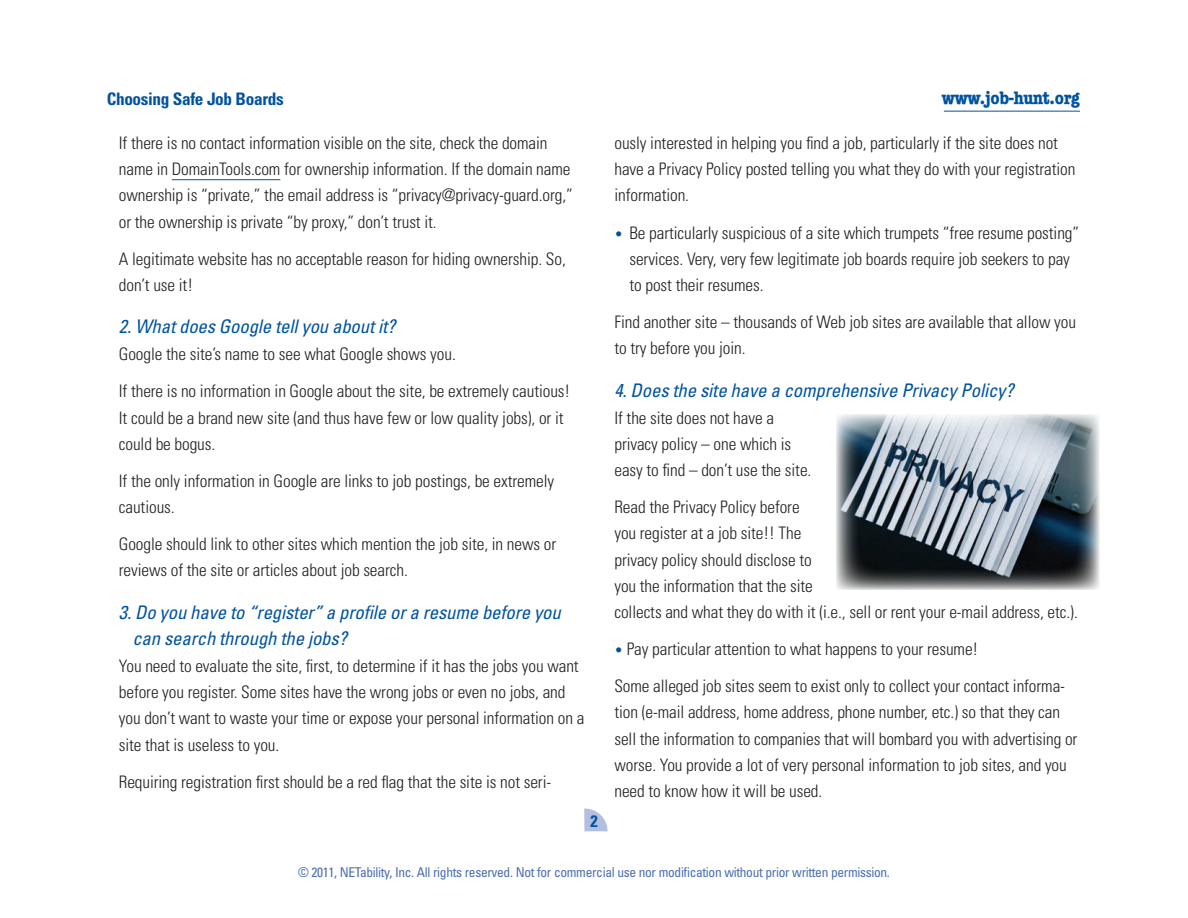
<style>
.page{position:relative;width:1188px;height:918px;background:#fff}
.page>*{position:absolute;margin:0;border:0;box-sizing:border-box;transform-origin:0 0}
.t1{font:italic condensed 18.75px/26.2px "Univers";letter-spacing:-.01em;color:#0153a0}
.t2{font:700 condensed 18.75px "American Typewriter";letter-spacing:-.015em;color:#0153a0;scale:1.11 1}
.t3{font:300 condensed 17.25px/26.2px "Univers";letter-spacing:-.005em;color:#231f20}
.t4{font:700 condensed 17.25px "Univers";letter-spacing:-.02em;color:#0153a0}
.t5{font:700 condensed 16.5px "Univers";color:#0153a0}
.t6{font:condensed 13.5px "Univers";letter-spacing:-.025em;color:#4a6eb2}
.s1{font-size:14.25px;color:#0153a0}
</style>
<div class="page">
<svg style="left:584px;top:809px;width:24px;height:22px"></svg>
<hr style="left:944px;top:111px;width:136px;height:1px;background:#0153a0">
<hr style="left:172px;top:179px;width:108px;height:1px;background:#0153a0">
<img style="left:836px;top:414px;width:264px;height:176px">
<p class="t4" style="left:107px;top:89px;width:178px">Choosing Safe Job Boards</p>
<p class="t2" style="left:942px;top:83px;width:126px">www.job-hunt.org</p>
<p class="t3" style="left:119px;top:130px;width:455px">If there is no contact information visible on the site, check the domain name in DomainTools.com for ownership information. If the domain name ownership is “private,” the email address is “privacy@privacy-guard.org,” or the ownership is private “by proxy,” don’t trust it.</p>
<p class="t3" style="left:119px;top:246px;width:448px">A legitimate website has no acceptable reason for hiding ownership. So, don’t use it!</p>
<p class="t1" style="left:119px;top:313px;width:278px">2. What does Google tell you about it?</p>
<p class="t3" style="left:119px;top:336px;width:453px;line-height:37px">Google the site’s name to see what Google shows you.<br>If there is no information in Google about the site, be extremely cautious!</p>
<p class="t3" style="left:119px;top:404px;width:446px">It could be a brand new site (and thus have few or low quality jobs), or it could be bogus.</p>
<p class="t3" style="left:119px;top:468px;width:437px">If the only information in Google are links to job postings, be extremely cautious.</p>
<p class="t3" style="left:119px;top:531px;width:439px">Google should link to other sites which mention the job site, in news or reviews of the site or articles about job search.</p>
<p class="t1" style="left:132px;top:599px;width:430px;text-indent:-14px">3. Do you have to “register” a profile or a resume before you can search through the jobs?</p>
<p class="t3" style="left:119px;top:653px;width:467px">You need to evaluate the site, first, to determine if it has the jobs you want before you register. Some sites have the wrong jobs or even no jobs, and you don’t want to waste your time or expose your personal information on a site that is useless to you.</p>
<p class="t3" style="left:119px;top:769px;width:434px">Requiring registration first should be a red flag that the site is not seri-</p>
<p class="t5" style="left:590px;top:811px;width:9px">2</p>
<p class="t3" style="left:614px;top:130px;width:462px">ously interested in helping you find a job, particularly if the site does not have a Privacy Policy posted telling you what they do with your registration information.</p>
<p class="t3" style="left:629px;top:219px;width:451px;text-indent:-15px"><span class="s1">•</span> Be particularly suspicious of a site which trumpets “free resume posting” services. Very, very few legitimate job boards require job seekers to pay to post their resumes.</p>
<p class="t3" style="left:614px;top:309px;width:463px">Find another site – thousands of Web job sites are available that allow you to try before you join.</p>
<p class="t1" style="left:614px;top:377px;width:401px">4. Does the site have a comprehensive Privacy Policy?</p>
<p class="t3" style="left:614px;top:404px;width:198px">If the site does not have a privacy policy – one which is easy to find – don’t use the site.</p>
<p class="t3" style="left:614px;top:494px;width:465px">Read the Privacy Policy before<br>you register at a job site!! The<br>privacy policy should disclose to<br>you the information that the site<br>collects and what they do with it (i.e., sell or rent your e-mail address, etc.).</p>
<p class="t3" style="left:614px;top:631px;width:452px;line-height:37px"><span class="s1">•</span> Pay particular attention to what happens to your resume!<br>Some alleged job sites seem to exist only to collect your contact informa-</p>
<p class="t3" style="left:614px;top:699px;width:464px">tion (e-mail address, home address, phone number, etc.) so that they can sell the information to companies that will bombard you with advertising or worse. You provide a lot of very personal information to job sites, and you need to know how it will be used.</p>
<p class="t6" style="left:298px;top:864px;width:593px">© 2011, NETability, Inc. All rights reserved. Not for commercial use nor modification without prior written permission.</p>
</div>
